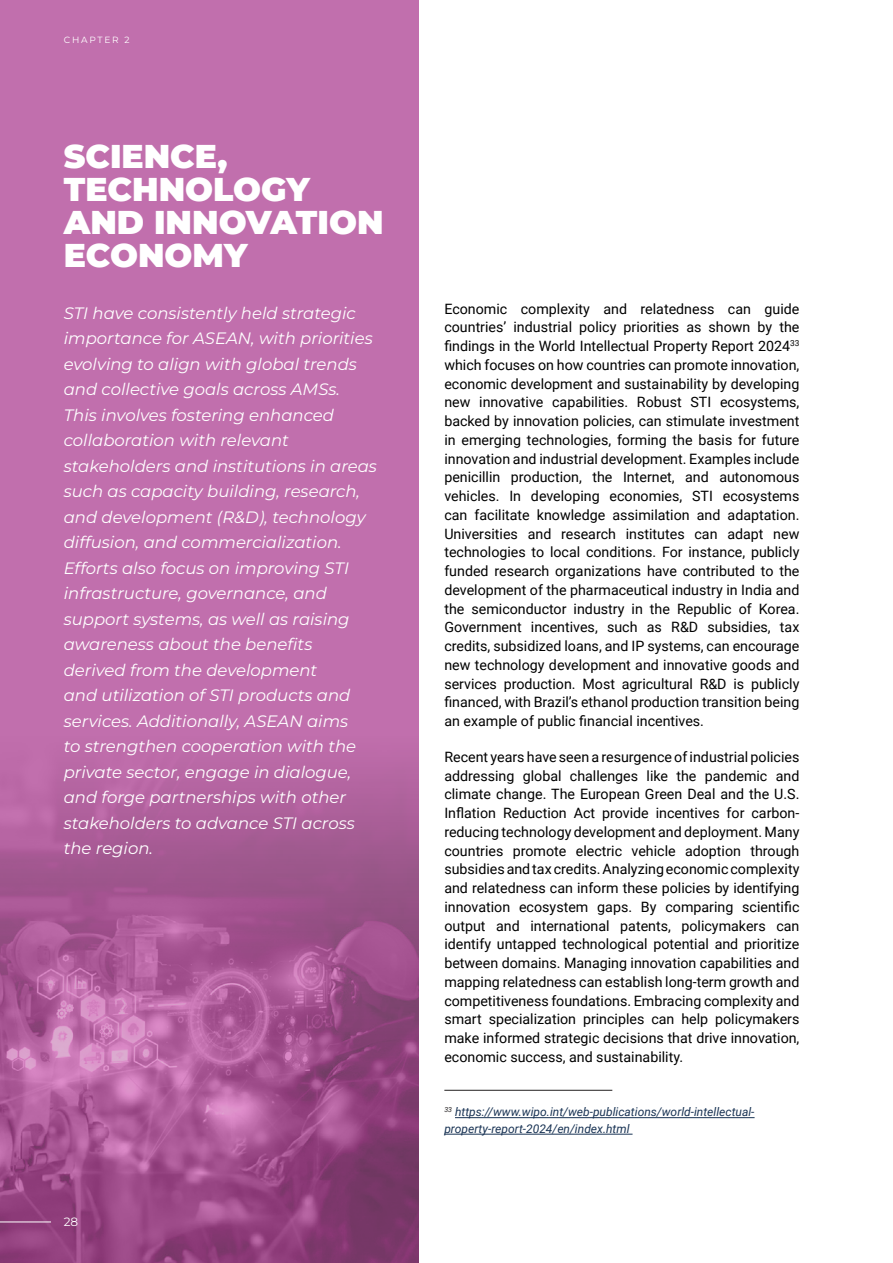
<style>
.page{position:relative;width:893px;height:1263px;background:#fff}
.page>*{position:absolute;margin:0;border:0;box-sizing:border-box;transform-origin:0 0}
.Typo_-_Page_Sub_Chapter{font:900 33px/33px "Montserrat";color:#fff}
.Typo_-_Intro_Section{font:italic 16.5px/25.5px "Montserrat";color:#fff}
.t1{font:14.25px/18.8px "Roboto";color:#000;text-align:justify}
.Footnote{font:italic 12px/16.5px "Roboto";color:#193354}
.Page_-_Number{font:12px "Montserrat";color:#fff}
.Page_-_Section_Title{font:9px "Montserrat";letter-spacing:.2em;color:#fff}
</style>
<div class="page">
<div style="left:0;top:0;width:419px;height:1263px;background:#c16fad"></div>
<img style="left:0;top:768px;width:419px;height:495px">
<hr style="left:0;top:1221px;width:51px;height:1px;background:#fff">
<hr style="left:444px;top:1090px;width:168px;height:1px;background:#231f20">
<hr style="left:455px;top:1117px;width:300px;height:1px;background:#193354">
<hr style="left:444px;top:1134px;width:188px;height:1px;background:#193354">
<p class="Page_-_Section_Title" style="left:64px;top:34px;width:67px">CHAP TER 2</p>
<p class="Typo_-_Page_Sub_Chapter" style="left:64px;top:139px;width:321px">SCIENCE,<br>TECHNOLOGY<br>AND INNOVATION<br>ECONOMY</p>
<p class="Typo_-_Intro_Section" style="left:64px;top:300px;width:315px">STI have consistently held strategic importance for ASEAN, with priorities evolving to align with global trends and collective goals across AMSs.<br>This involves fostering enhanced collaboration with relevant stakeholders and institutions in areas such as capacity building, research, and development (R&amp;D), technology diffusion, and commercialization.<br>Efforts also focus on improving STI infrastructure, governance, and support systems, as well as raising awareness about the benefits derived from the development<br>and utilization of STI products and services. Additionally, ASEAN aims<br>to strengthen cooperation with the private sector, engage in dialogue, and forge partnerships with other stakeholders to advance STI across the region.</p>
<p class="t1" style="left:444px;top:299px;width:357px">Economic complexity and relatedness can guide countries’ industrial policy priorities as shown by the findings in the World Intellectual Property Report 2024<sup>33 </sup>which focuses on how countries can promote innovation, economic development and sustainability by developing new innovative capabilities. Robust STI ecosystems, backed by innovation policies, can stimulate investment in emerging technologies, forming the basis for future innovation and industrial development. Examples include penicillin production, the Internet, and autonomous vehicles. In developing economies, STI ecosystems can facilitate knowledge assimilation and adaptation.<br>Universities and research institutes can adapt new technologies to local conditions. For instance, publicly funded research organizations have contributed to the development of the pharmaceutical industry in India and the semiconductor industry in the Republic of Korea.<br>Government incentives, such as R&amp;D subsidies, tax credits, subsidized loans, and IP systems, can encourage new technology development and innovative goods and services production. Most agricultural R&amp;D is publicly financed, with Brazil’s ethanol production transition being an example of public financial incentives.</p>
<p class="t1" style="left:444px;top:747px;width:357px">Recent years have seen a resurgence of industrial policies addressing global challenges like the pandemic and climate change. The European Green Deal and the U.S.<br>Inflation Reduction Act provide incentives for carbon&shy;reducing technology development and deployment. Many countries promote electric vehicle adoption through subsidies and tax credits. Analyzing economic complexity and relatedness can inform these policies by identifying innovation ecosystem gaps. By comparing scientific output and international patents, policymakers can identify untapped technological potential and prioritize between domains. Managing innovation capabilities and mapping relatedness can establish long-term growth and competitiveness foundations. Embracing complexity and smart specialization principles can help policymakers make informed strategic decisions that drive innovation, economic success, and sustainability.</p>
<p class="Page_-_Number" style="left:64px;top:1214px;width:16px">28</p>
<p class="Footnote" style="left:444px;top:1103px;width:312px"><sup>33</sup> https://www.wipo.int/web-publications/world-intellectual&shy;property-report-2024/en/index.html</p>
</div>
